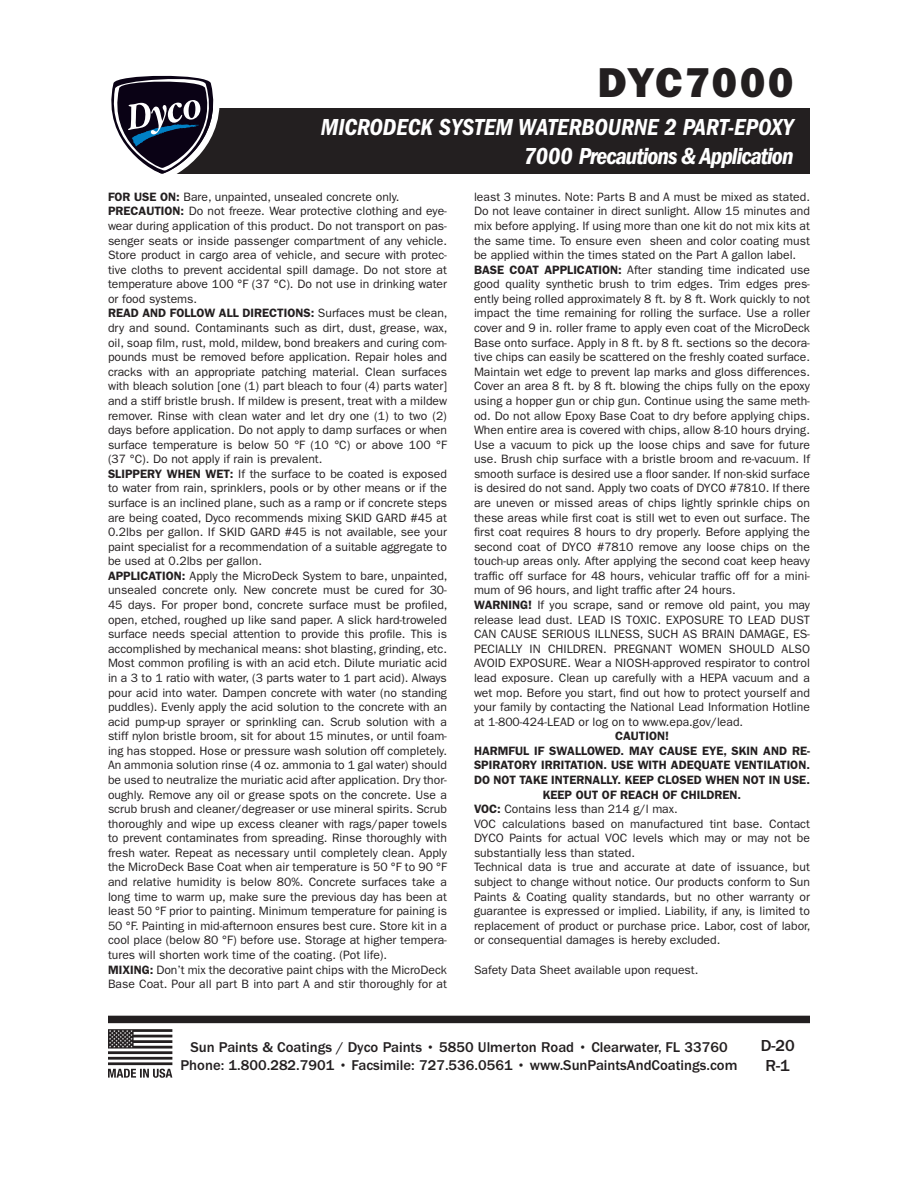
<style>
.page{position:relative;width:918px;height:1188px;background:#fff}
.page>*{position:absolute;margin:0;border:0;box-sizing:border-box;transform-origin:0 0}
.Header_-_Page{font:42px "ITC Franklin Gothic Std Hvy";letter-spacing:.04em;color:#231f20}
.t1{font:24px "ITC Franklin Gothic Std Dm Cd It";color:#fff}
.t2{font:24px "ITC Franklin Gothic Std Dm Cd It";letter-spacing:-.04em;color:#fff}
.t3{font:500 16.5px "ITC Franklin Gothic Std";color:#231f20}
.t4{font:500 14.7px/17.7px "ITC Franklin Gothic Std";color:#231f20;text-align:center}
.t5{font:12.15px/14.5px "ITC Franklin Gothic Std";color:#231f20;text-align:justify}
.t6{font:600 12.15px/14.5px "ITC Franklin Gothic Std";color:#231f20;text-align:center}
.s1{font-weight:600}
</style>
<div class="page">
<div style="left:159px;top:108px;width:651px;height:66px;background:#231f20"></div>
<svg style="left:111px;top:75px;width:109px;height:99px"></svg>
<div style="left:108px;top:1016px;width:702px;height:7px;background:#231f20"></div>
<svg style="left:108px;top:1029px;width:64px;height:49px"></svg>
<p class="Header_-_Page" style="left:598px;top:57px;width:197px">DYC7000</p>
<p class="t1" style="left:321px;top:113px;width:474px">MICRODECK SYSTEM WATERBOURNE 2 PART-EPOXY</p>
<p class="t2" style="left:524px;top:142px;width:271px">7000 Precautions &amp; Application</p>
<p class="t5" style="left:108px;top:189px;width:293px"><span class="s1">FOR USE ON:</span> Bare, unpainted, unsealed concrete only.</p>
<p class="t5" style="left:108px;top:204px;width:341px"><span class="s1">PRECAUTION:</span> Do not freeze. Wear protective clothing and eye&shy;wear during application of this product. Do not transport on pas&shy;senger seats or inside passenger compartment of any vehicle.<br>Store product in cargo area of vehicle, and secure with protec&shy;tive cloths to prevent accidental spill damage. Do not store at temperature above 100 °F (37 °C). Do not use in drinking water or food systems.</p>
<p class="t5" style="left:108px;top:306px;width:341px"><span class="s1">READ AND FOLLOW ALL DIRECTIONS:</span> Surfaces must be clean, dry and sound. Contaminants such as dirt, dust, grease, wax, oil, soap film, rust, mold, mildew, bond breakers and curing com&shy;pounds must be removed before application. Repair holes and cracks with an appropriate patching material. Clean surfaces with bleach solution [one (1) part bleach to four (4) parts water] and a stiff bristle brush. If mildew is present, treat with a mildew remover. Rinse with clean water and let dry one (1) to two (2) days before application. Do not apply to damp surfaces or when surface temperature is below 50 °F (10 °C) or above 100 °F (37 °C). Do not apply if rain is prevalent.</p>
<p class="t5" style="left:108px;top:467px;width:341px"><span class="s1">SLIPPERY WHEN WET:</span> If the surface to be coated is exposed to water from rain, sprinklers, pools or by other means or if the surface is an inclined plane, such as a ramp or if concrete steps are being coated, Dyco recommends mixing SKID GARD #45 at 0.2lbs per gallon. If SKID GARD #45 is not available, see your paint specialist for a recommendation of a suitable aggregate to be used at 0.2lbs per gallon.</p>
<p class="t5" style="left:108px;top:569px;width:341px"><span class="s1">APPLICATION:</span> Apply the MicroDeck System to bare, unpainted, unsealed concrete only. New concrete must be cured for 30- 45 days. For proper bond, concrete surface must be profiled, open, etched, roughed up like sand paper. A slick hard-troweled surface needs special attention to provide this profile. This is accomplished by mechanical means: shot blasting, grinding, etc.<br>Most common profiling is with an acid etch. Dilute muriatic acid in a 3 to 1 ratio with water, (3 parts water to 1 part acid). Always pour acid into water. Dampen concrete with water (no standing puddles). Evenly apply the acid solution to the concrete with an acid pump-up sprayer or sprinkling can. Scrub solution with a stiff nylon bristle broom, sit for about 15 minutes, or until foam&shy;ing has stopped. Hose or pressure wash solution off completely.<br>An ammonia solution rinse (4 oz. ammonia to 1 gal water) should be used to neutralize the muriatic acid after application. Dry thor&shy;oughly. Remove any oil or grease spots on the concrete. Use a scrub brush and cleaner/degreaser or use mineral spirits. Scrub thoroughly and wipe up excess cleaner with rags/paper towels to prevent contaminates from spreading. Rinse thoroughly with fresh water. Repeat as necessary until completely clean. Apply the MicroDeck Base Coat when air temperature is 50 °F to 90 °F and relative humidity is below 80%. Concrete surfaces take a long time to warm up, make sure the previous day has been at least 50 °F prior to painting. Minimum temperature for paining is 50 °F. Painting in mid-afternoon ensures best cure. Store kit in a cool place (below 80 °F) before use. Storage at higher tempera&shy;tures will shorten work time of the coating. (Pot life).</p>
<p class="t5" style="left:108px;top:962px;width:341px"><span class="s1">MIXING:</span> Don’t mix the decorative paint chips with the MicroDeck<br>Base Coat. Pour all part B into part A and stir thoroughly for at</p>
<p class="t5" style="left:474px;top:189px;width:338px">least 3 minutes. Note: Parts B and A must be mixed as stated.<br>Do not leave container in direct sunlight. Allow 15 minutes and mix before applying. If using more than one kit do not mix kits at the same time. To ensure even sheen and color coating must be applied within the times stated on the Part A gallon label.</p>
<p class="t5" style="left:474px;top:262px;width:338px"><span class="s1">BASE COAT APPLICATION:</span> After standing time indicated use good quality synthetic brush to trim edges. Trim edges pres&shy;ently being rolled approximately 8 ft. by 8 ft. Work quickly to not impact the time remaining for rolling the surface. Use a roller cover and 9 in. roller frame to apply even coat of the MicroDeck Base onto surface. Apply in 8 ft. by 8 ft. sections so the decora&shy;tive chips can easily be scattered on the freshly coated surface.<br>Maintain wet edge to prevent lap marks and gloss differences.<br>Cover an area 8 ft. by 8 ft. blowing the chips fully on the epoxy using a hopper gun or chip gun. Continue using the same meth&shy;od. Do not allow Epoxy Base Coat to dry before applying chips.<br>When entire area is covered with chips, allow 8-10 hours drying.<br>Use a vacuum to pick up the loose chips and save for future use. Brush chip surface with a bristle broom and re-vacuum. If smooth surface is desired use a floor sander. If non-skid surface is desired do not sand. Apply two coats of DYCO #7810. If there are uneven or missed areas of chips lightly sprinkle chips on these areas while first coat is still wet to even out surface. The first coat requires 8 hours to dry properly. Before applying the second coat of DYCO #7810 remove any loose chips on the touch-up areas only. After applying the second coat keep heavy traffic off surface for 48 hours, vehicular traffic off for a mini&shy;mum of 96 hours, and light traffic after 24 hours.</p>
<p class="t5" style="left:474px;top:598px;width:338px"><span class="s1">WARNING!</span> If you scrape, sand or remove old paint, you may release lead dust. LEAD IS TOXIC. EXPOSURE TO LEAD DUST CAN CAUSE SERIOUS ILLNESS, SUCH AS BRAIN DAMAGE, ES-PECIALLY IN CHILDREN. PREGNANT WOMEN SHOULD ALSO AVOID EXPOSURE. Wear a NIOSH-approved respirator to control lead exposure. Clean up carefully with a HEPA vacuum and a wet mop. Before you start, find out how to protect yourself and your family by contacting the National Lead Information Hotline at 1-800-424-LEAD or log on to www.epa.gov/lead.</p>
<p class="t6" style="left:615px;top:729px;width:55px">CAUTION!</p>
<p class="t6" style="left:474px;top:743px;width:338px">HARMFUL IF SWALLOWED. MAY CAUSE EYE, SKIN AND RE-SPIRATORY IRRITATION. USE WITH ADEQUATE VENTILATION.<br>DO NOT TAKE INTERNALLY. KEEP CLOSED WHEN NOT IN USE.<br>KEEP OUT OF REACH OF CHILDREN.</p>
<p class="t5" style="left:474px;top:802px;width:205px"><span class="s1">VOC:</span> Contains less than 214 g/l max.</p>
<p class="t5" style="left:474px;top:816px;width:337px">VOC calculations based on manufactured tint base. Contact DYCO Paints for actual VOC levels which may or may not be substantially less than stated.</p>
<p class="t5" style="left:474px;top:860px;width:338px">Technical data is true and accurate at date of issuance, but subject to change without notice. Our products conform to Sun Paints &amp; Coating quality standards, but no other warranty or guarantee is expressed or implied. Liability, if any, is limited to replacement of product or purchase price. Labor, cost of labor, or consequential damages is hereby excluded.</p>
<p class="t5" style="left:474px;top:962px;width:226px">Safety Data Sheet available upon request.</p>
<p class="t4" style="left:181px;top:1038px;width:558px">Sun Paints &amp; Coatings / Dyco Paints • 5850 Ulmerton Road • Clearwater, FL 33760<br>Phone: 1.800.282.7901 • Facsimile: 727.536.0561 • www.SunPaintsAndCoatings.com</p>
<p class="t3" style="left:761px;top:1037px;width:36px">D-20</p>
<p class="t3" style="left:766px;top:1057px;width:26px">R-1</p>
</div>
